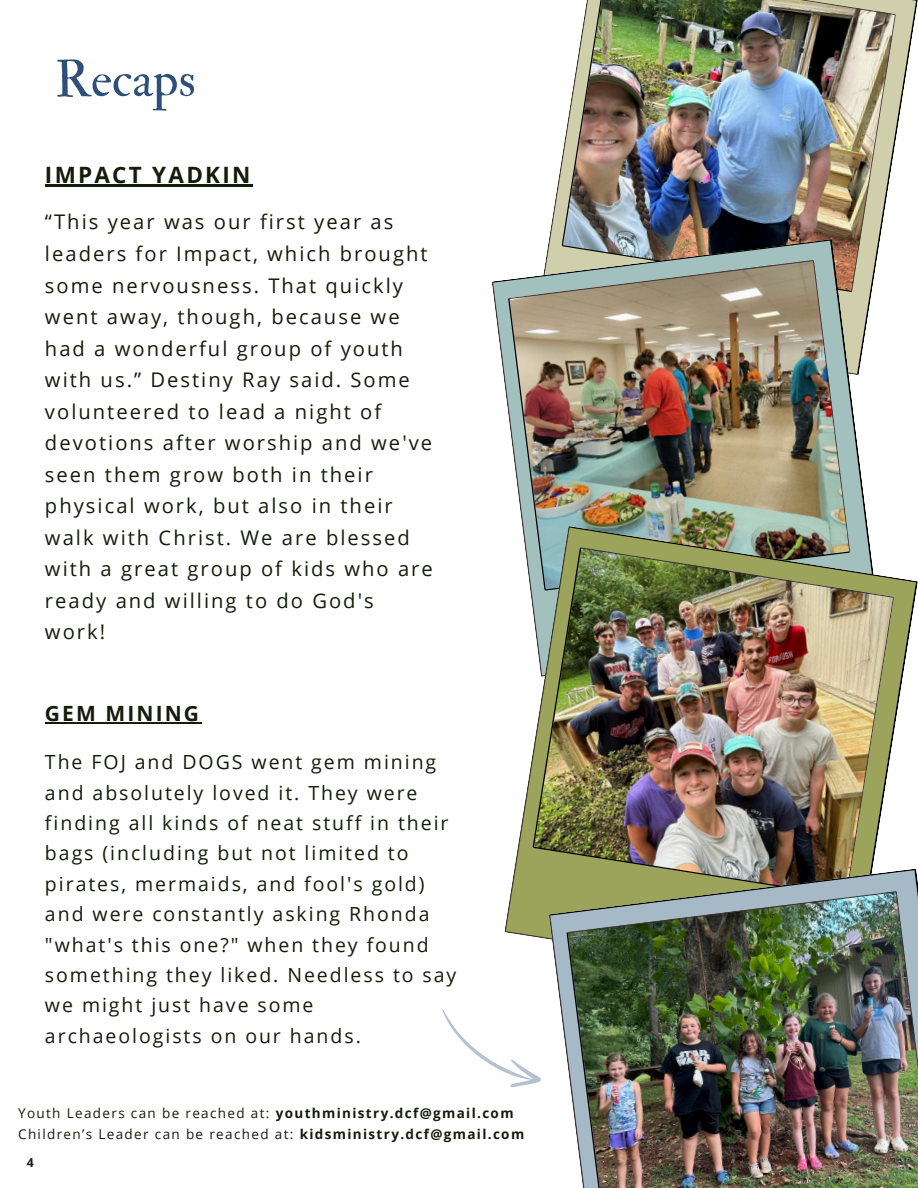
<style>
.page{position:relative;width:918px;height:1188px;background:#fff}
.page>*{position:absolute;margin:0;border:0;box-sizing:border-box;transform-origin:0 0}
.t1{font:50.4px "IM FELL Double Pica Roman";color:#2d507a}
.t2{font:700 22.5px "Open Sans";letter-spacing:.1em;color:#151c0a}
.t3{font:700 21px "Open Sans";letter-spacing:.1em;color:#151c0a}
.t4{font:20.25px/31.5px "Open Sans";letter-spacing:.1em;color:#151c0a}
.t5{font:19.5px/30.3px "Open Sans";letter-spacing:.1em;color:#151c0a}
.t6{font:13.5px "Open Sans";letter-spacing:.1em;color:#151c0a}
.t7{font:700 12.3px "Open Sans";color:#151c0a}
.s1{font-weight:700}
</style>
<div class="page">
<svg style="left:549px;top:159px;width:13px;height:80px"></svg>
<img style="left:562px;top:0;width:356px;height:239px">
<img style="left:492px;top:239px;width:388px;height:287px">
<svg style="left:504px;top:527px;width:29px;height:410px"></svg>
<img style="left:533px;top:526px;width:385px;height:413px">
<svg style="left:442px;top:1009px;width:99px;height:79px"></svg>
<img style="left:549px;top:869px;width:369px;height:319px">
<hr style="left:45px;top:184px;width:208px;height:3px;background:#151c0a">
<hr style="left:45px;top:722px;width:156px;height:1px;background:#151c0a">
<p class="t1" style="left:55px;top:49px;width:142px">Recaps</p>
<p class="t2" style="left:45px;top:159px;width:207px">IMPACT YADKIN</p>
<h2 class="t4" style="left:45px;top:206px;width:389px">“This year was our first year as leaders for Impact, which brought some nervousness. That quickly went away, though, because we had a wonderful group of youth with us.” Destiny Ray said. Some volunteered to lead a night of devotions after worship and we've seen them grow both in their physical work, but also in their walk with Christ. We are blessed with a great group of kids who are ready and willing to do God's work!</h2>
<h3 class="t3" style="left:45px;top:699px;width:156px">GEM MINING</h3>
<p class="t5" style="left:45px;top:747px;width:413px">The FOJ and DOGS went gem mining and absolutely loved it. They were finding all kinds of neat stuff in their bags (including but not limited to pirates, mermaids, and fool's gold) and were constantly asking Rhonda "what's this one?" when they found something they liked. Needless to say we might just have some archaeologists on our hands.</p>
<p class="t6" style="left:18px;top:1104px;width:497px">Youth Leaders can be reached at: <span class="s1">youthministry.dcf@gmail.com</span></p>
<p class="t6" style="left:18px;top:1125px;width:508px">Children’s Leader can be reached at: <span class="s1">kidsministry.dcf@gmail.com</span></p>
<p class="t7" style="left:27px;top:1154px;width:9px">4</p>
</div>
